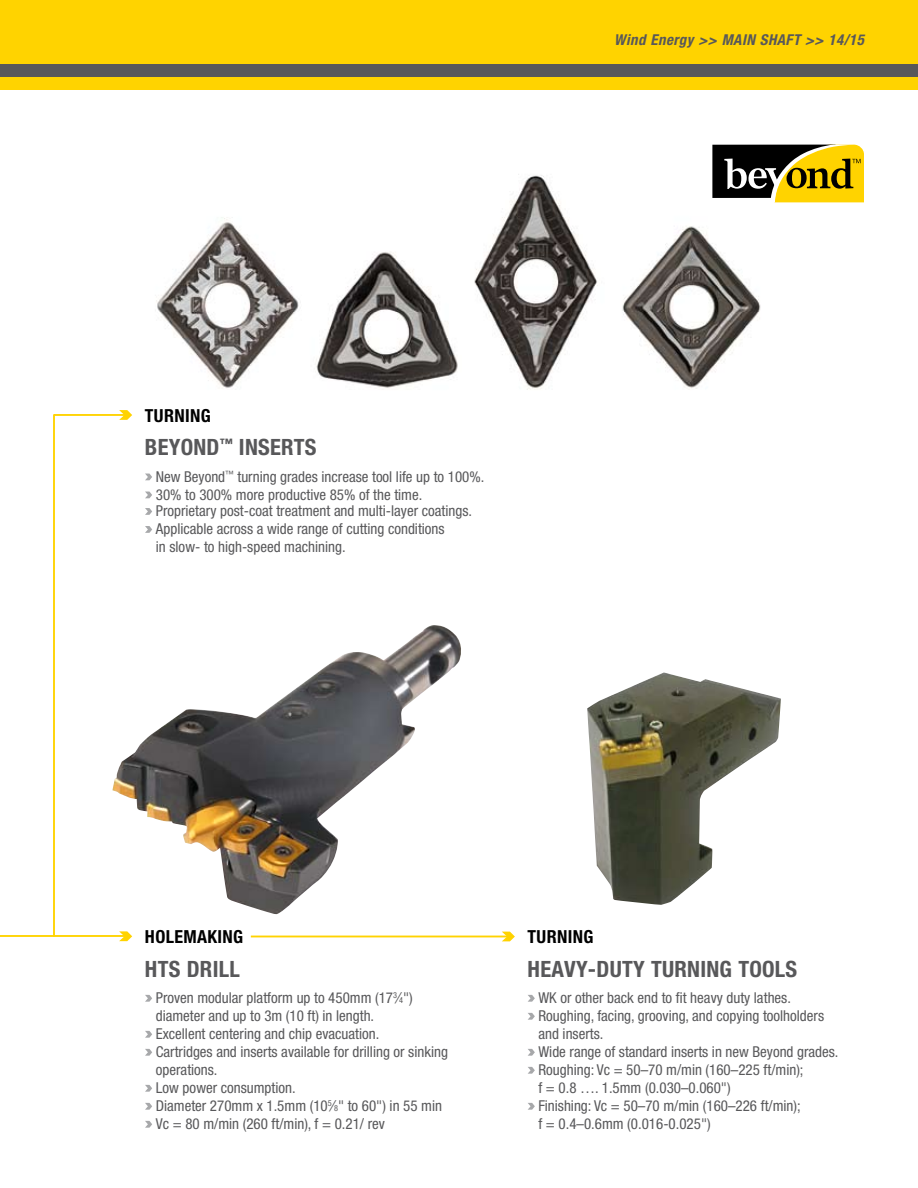
<style>
.page{position:relative;width:918px;height:1188px;background:#fff}
.page>*{position:absolute;margin:0;border:0;box-sizing:border-box;transform-origin:0 0}
.t1{font:700 condensed 22.5px "Helvetica Neue LT Pro";letter-spacing:.29em;color:#58585a}
.t2{font:700 condensed 18px "Helvetica Neue LT Pro";letter-spacing:.02em;color:#000}
.t3{font:condensed 15px/18px "Helvetica Neue LT Pro";color:#58585a}
.t4{font:italic 700 condensed 15px "Helvetica Neue LT Pro";letter-spacing:.03em;color:#58585a}
.s1{font-size:8.25px}
</style>
<div class="page">
<div style="left:0;top:0;width:918px;height:89px;background:#ffd300"></div>
<div style="left:0;top:64px;width:918px;height:13px;background:#58585a"></div>
<img style="left:156px;top:144px;width:641px;height:246px">
<svg style="left:145px;top:995px;width:7px;height:7px"></svg>
<svg style="left:145px;top:1031px;width:7px;height:7px"></svg>
<svg style="left:145px;top:1049px;width:7px;height:7px"></svg>
<svg style="left:145px;top:1085px;width:7px;height:7px"></svg>
<svg style="left:145px;top:1103px;width:7px;height:7px"></svg>
<svg style="left:145px;top:1121px;width:7px;height:7px"></svg>
<svg style="left:528px;top:995px;width:7px;height:7px"></svg>
<svg style="left:528px;top:1013px;width:7px;height:7px"></svg>
<svg style="left:528px;top:1049px;width:7px;height:7px"></svg>
<svg style="left:528px;top:1067px;width:7px;height:7px"></svg>
<svg style="left:528px;top:1103px;width:7px;height:7px"></svg>
<hr style="left:251px;top:936px;width:259px;height:1px;background:#ffd300">
<hr style="left:54px;top:414px;width:72px;height:2px;background:#ffd300">
<hr style="left:53px;top:414px;width:2px;height:523px;background:#ffd300">
<hr style="left:0;top:935px;width:126px;height:2px;background:#ffd300">
<svg style="left:119px;top:931px;width:13px;height:10px"></svg>
<svg style="left:502px;top:932px;width:13px;height:9px"></svg>
<svg style="left:145px;top:474px;width:7px;height:6px"></svg>
<svg style="left:145px;top:492px;width:7px;height:6px"></svg>
<svg style="left:145px;top:508px;width:7px;height:7px"></svg>
<svg style="left:145px;top:526px;width:7px;height:7px"></svg>
<svg style="left:119px;top:410px;width:13px;height:10px"></svg>
<img style="left:587px;top:672px;width:194px;height:233px">
<img style="left:112px;top:625px;width:349px;height:289px">
<svg style="left:712px;top:145px;width:152px;height:57px;background:#847322"></svg>
<p class="t4" style="left:614px;top:31px;width:251px">Wind Energy &gt;&gt; MAIN SHAFT &gt;&gt; 14/15</p>
<p class="t2" style="left:145px;top:405px;width:66px">TURNING</p>
<h1 class="t1" style="left:145px;top:434px;width:173px">BEYOND <sup>™</sup>INSERTS</h1>
<p class="t3" style="left:156px;top:467px;width:330px">New Beyond<sup>™</sup> turning grades increase tool life up to 100%.<br>30% to 300% more productive 85% of the time.</p>
<p class="t3" style="left:156px;top:502px;width:318px">Proprietary post-coat treatment and multi-layer coatings.<br>Applicable across a wide range of cutting conditions<br>in slow- to high-speed machining.</p>
<p class="t2" style="left:145px;top:926px;width:98px">HOLEMAKING</p>
<h1 class="t1" style="left:145px;top:956px;width:54px">HT S DRILL</h1>
<p class="t3" style="left:156px;top:989px;width:294px">Proven modular platform up to 450mm (17<sup>3</sup>⁄<span class="s1">4</span>") diameter and up to 3m (10 ft) in length.<br>Excellent centering and chip evacuation.<br>Cartridges and inserts available for drilling or sinking operations.<br>Low power consumption.<br>Diameter 270mm x 1.5mm (10<sup>5</sup>⁄<span class="s1">8</span>" to 60") in 55 min Vc = 80 m/min (260 ft/min), f = 0.21/ rev</p>
<p class="t2" style="left:528px;top:926px;width:66px">TURNING</p>
<h1 class="t1" style="left:528px;top:956px;width:13px">HEAV</h1>
<h1 class="t1" style="left:576px;top:956px;width:88px">Y-DUTY TURNIN</h1>
<h1 class="t1" style="left:720px;top:956px;width:32px">G TOOL</h1>
<h1 class="t1" style="left:786px;top:956px;width:13px">S</h1>
<p class="t3" style="left:538px;top:989px;width:302px">WK or other back end to fit heavy duty lathes.<br>Roughing, facing, grooving, and copying toolholders and inserts.<br>Wide range of standard inserts in new Beyond grades.<br>Roughing: Vc = 50–70 m/min (160–225 ft/min);<br>f = 0.8 …. 1.5mm (0.030–0.060")<br>Finishing: Vc = 50–70 m/min (160–226 ft/min);<br>f = 0.4–0.6mm (0.016-0.025")</p>
</div>
